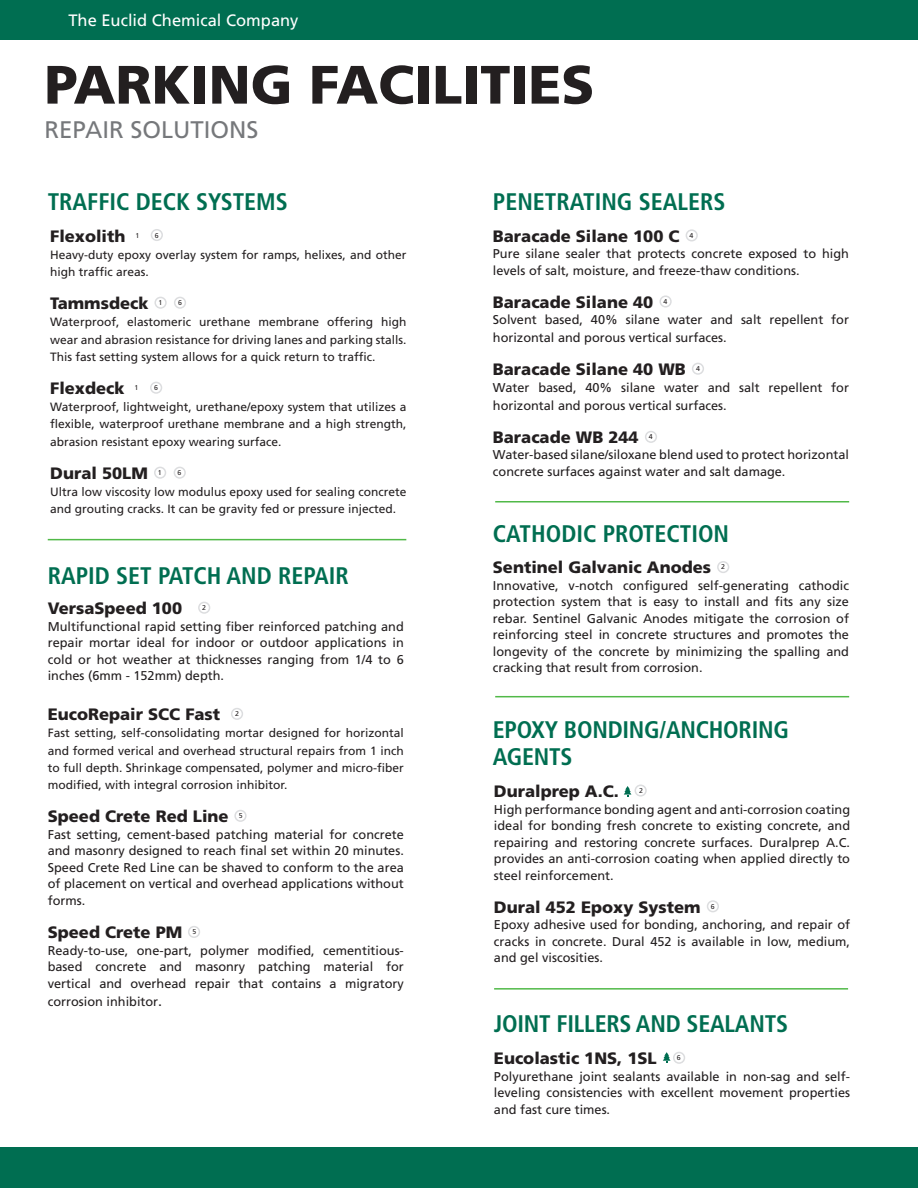
<style>
.page{position:relative;width:918px;height:1188px;background:#fff}
.page>*{position:absolute;margin:0;border:0;box-sizing:border-box;transform-origin:0 0}
.t1{font:900 54px "Frutiger LT Std";color:#231f20}
.t2{font:700 condensed 24px/27px "Frutiger LT Std";color:#006e51}
.t3{font:24px "Frutiger LT Std";color:#76787b}
.t4{font:900 16.5px "Frutiger LT Std";color:#231f20}
.t5{font:16.5px "Frutiger LT Std";color:#fff}
.t6{font:12.75px/16.5px "Frutiger LT Std";color:#231f20;text-align:justify}
.t7{font:12px/17.2px "Frutiger LT Std";color:#231f20;text-align:justify}
.t8{font:7.05px "Frutiger LT Std";color:#231f20}
.s1{font-size:14.25px}
</style>
<div class="page">
<div style="left:0;top:1147px;width:918px;height:41px;background:#006e51"></div>
<div style="left:0;top:0;width:918px;height:40px;background:#006e51"></div>
<div style="left:151px;top:229px;width:12px;height:12px;border:2px solid #dcdddf;border-radius:50%"></div>
<div style="left:154px;top:297px;width:13px;height:12px;border:2px solid #dcdddf;border-radius:50%"></div>
<div style="left:174px;top:297px;width:12px;height:12px;border:2px solid #dcdddf;border-radius:50%"></div>
<div style="left:150px;top:382px;width:12px;height:12px;border:2px solid #dcdddf;border-radius:50%"></div>
<div style="left:154px;top:467px;width:12px;height:12px;border:2px solid #dcdddf;border-radius:50%"></div>
<div style="left:174px;top:467px;width:12px;height:12px;border:2px solid #dcdddf;border-radius:50%"></div>
<hr style="left:48px;top:539px;width:358px;height:1px;background:#51b948">
<div style="left:198px;top:602px;width:12px;height:12px;border:2px solid #dcdddf;border-radius:50%"></div>
<div style="left:686px;top:229px;width:12px;height:12px;border:2px solid #dcdddf;border-radius:50%"></div>
<div style="left:659px;top:295px;width:13px;height:13px;border:2px solid #dcdddf;border-radius:50%"></div>
<div style="left:645px;top:431px;width:12px;height:12px;border:2px solid #dcdddf;border-radius:50%"></div>
<div style="left:717px;top:561px;width:12px;height:12px;border:2px solid #dcdddf;border-radius:50%"></div>
<div style="left:635px;top:785px;width:12px;height:12px;border:2px solid #dcdddf;border-radius:50%"></div>
<svg style="left:624px;top:786px;width:7px;height:10px"></svg>
<div style="left:707px;top:900px;width:12px;height:12px;border:2px solid #dcdddf;border-radius:50%"></div>
<div style="left:673px;top:1052px;width:12px;height:12px;border:2px solid #dcdddf;border-radius:50%"></div>
<svg style="left:663px;top:1052px;width:8px;height:10px"></svg>
<hr style="left:494px;top:988px;width:354px;height:2px;background:#51b948">
<hr style="left:495px;top:696px;width:354px;height:1px;background:#51b948">
<hr style="left:495px;top:501px;width:354px;height:2px;background:#51b948">
<div style="left:692px;top:363px;width:12px;height:12px;border:2px solid #dcdddf;border-radius:50%"></div>
<div style="left:231px;top:708px;width:12px;height:12px;border:2px solid #dcdddf;border-radius:50%"></div>
<div style="left:234px;top:810px;width:13px;height:12px;border:2px solid #dcdddf;border-radius:50%"></div>
<div style="left:188px;top:926px;width:12px;height:12px;border:2px solid #dcdddf;border-radius:50%"></div>
<p class="t5" style="left:68px;top:10px;width:232px">The Euclid Chemical Company</p>
<p class="t5" style="left:66px;top:11px;width:232px">The Euclid Chemical Company</p>
<p class="t1" style="left:45px;top:52px;width:551px">PARKING FACILITIES</p>
<p class="t3" style="left:45px;top:116px;width:215px">REPAIR SOLUTIONS</p>
<p class="t2" style="left:48px;top:189px;width:242px">TRAFFIC DECK SYSTEMS</p>
<p class="t4" style="left:50px;top:226px;width:77px">Flexolith</p>
<p class="t8" style="left:136px;top:231px;width:5px">1</p>
<p class="t8" style="left:155px;top:231px;width:5px">6</p>
<p class="t7" style="left:50px;top:246px;width:358px">Heavy-duty epoxy overlay system for ramps, helixes, and other high traffic areas.</p>
<p class="t4" style="left:50px;top:293px;width:100px">Tammsdeck</p>
<p class="t8" style="left:159px;top:299px;width:5px">1</p>
<p class="t8" style="left:178px;top:299px;width:5px">6</p>
<p class="t7" style="left:50px;top:314px;width:358px">Waterproof, elastomeric urethane membrane offering high wear and abrasion resistance for driving lanes and parking stalls.<br>This fast setting system allows for a quick return to traffic.</p>
<p class="t4" style="left:50px;top:378px;width:76px">Flexdeck</p>
<p class="t8" style="left:135px;top:383px;width:5px">1</p>
<p class="t8" style="left:154px;top:383px;width:5px">6</p>
<p class="t7" style="left:50px;top:398px;width:358px">Waterproof, lightweight, urethane/epoxy system that utilizes a flexible, waterproof urethane membrane and a high strength, abrasion resistant epoxy wearing surface.</p>
<p class="t4" style="left:50px;top:463px;width:99px">Dural 50LM</p>
<p class="t8" style="left:158px;top:468px;width:5px">1</p>
<p class="t8" style="left:177px;top:468px;width:5px">6</p>
<p class="t7" style="left:50px;top:483px;width:358px">Ultra low viscosity low modulus epoxy used for sealing concrete and grouting cracks. It can be gravity fed or pressure injected.</p>
<p class="t2" style="left:48px;top:562px;width:303px">RAPID SET PATCH AND REPAIR</p>
<p class="t4" style="left:48px;top:599px;width:136px">VersaSpeed 100</p>
<p class="t8" style="left:202px;top:604px;width:5px">2</p>
<p class="t6" style="left:48px;top:618px;width:358px">Multifunctional rapid setting fiber reinforced patching and repair mortar ideal for indoor or outdoor applications in cold or hot weather at thicknesses ranging from 1/4 to 6 inches (6mm - 152mm) depth.</p>
<p class="t4" style="left:48px;top:704px;width:174px">EucoRepair SCC Fast</p>
<p class="t8" style="left:235px;top:709px;width:5px">2</p>
<p class="t7" style="left:48px;top:725px;width:358px">Fast setting, self-consolidating mortar designed for horizontal and formed verical and overhead structural repairs from 1 inch to full depth. Shrinkage compensated, polymer and micro-fiber modified, with integral corrosion inhibitor.</p>
<p class="t4" style="left:48px;top:806px;width:182px">Speed Crete Red Line</p>
<p class="t8" style="left:239px;top:811px;width:5px">5</p>
<p class="t6" style="left:48px;top:826px;width:358px">Fast setting, cement-based patching material for concrete and masonry designed to reach final set within 20 minutes.<br>Speed Crete Red Line can be shaved to conform to the area of placement on vertical and overhead applications without forms.</p>
<p class="t4" style="left:48px;top:923px;width:136px">Speed Crete PM</p>
<p class="t8" style="left:192px;top:928px;width:5px">5</p>
<p class="t6" style="left:48px;top:942px;width:358px">Ready-to-use, one-part, polymer modified, cementitious&shy;based concrete and masonry patching material for vertical and overhead repair that contains a migratory</p>
<p class="t6" style="left:48px;top:993px;width:116px">corrosion inhibitor<span class="s1">.</span></p>
<p class="t2" style="left:493px;top:189px;width:234px">PENETRATING SEALERS</p>
<p class="t4" style="left:493px;top:226px;width:188px">Baracade Silane 100 C</p>
<p class="t8" style="left:690px;top:231px;width:5px">4</p>
<p class="t6" style="left:493px;top:246px;width:358px">Pure silane sealer that protects concrete exposed to high levels of salt, moisture, and freeze-thaw conditions.</p>
<p class="t4" style="left:493px;top:292px;width:162px">Baracade Silane 40</p>
<p class="t8" style="left:663px;top:297px;width:5px">4</p>
<p class="t6" style="left:493px;top:311px;width:358px;line-height:18px">Solvent based, 40% silane water and salt repellent for horizontal and porous vertical surfaces.</p>
<p class="t4" style="left:493px;top:360px;width:195px">Baracade Silane 40 WB</p>
<p class="t8" style="left:696px;top:365px;width:5px">4</p>
<p class="t6" style="left:493px;top:378px;width:358px;line-height:18px">Water based, 40% silane water and salt repellent for horizontal and porous vertical surfaces.</p>
<p class="t4" style="left:493px;top:427px;width:147px">Baracade WB 244</p>
<p class="t8" style="left:649px;top:432px;width:5px">4</p>
<p class="t6" style="left:493px;top:447px;width:358px">Water-based silane/siloxane blend used to protect horizontal concrete surfaces against water and salt damage.</p>
<p class="t2" style="left:493px;top:520px;width:238px">CATHODIC PROTECTION</p>
<p class="t4" style="left:493px;top:558px;width:220px">Sentinel Galvanic Anodes</p>
<p class="t8" style="left:721px;top:563px;width:5px">2</p>
<p class="t6" style="left:493px;top:577px;width:358px">Innovative, v-notch configured self-generating cathodic protection system that is easy to install and fits any size rebar. Sentinel Galvanic Anodes mitigate the corrosion of reinforcing steel in concrete structures and promotes the longevity of the concrete by minimizing the spalling and cracking that result from corrosion.</p>
<p class="t2" style="left:493px;top:716px;width:298px">EPOXY BONDING/ANCHORING<br>AGENTS</p>
<p class="t4" style="left:494px;top:781px;width:126px">Duralprep A.C.</p>
<p class="t8" style="left:639px;top:786px;width:5px">2</p>
<p class="t6" style="left:494px;top:801px;width:358px">High performance bonding agent and anti-corrosion coating ideal for bonding fresh concrete to existing concrete, and repairing and restoring concrete surfaces. Duralprep A.C. provides an anti-corrosion coating when applied directly to steel reinforcement.</p>
<p class="t4" style="left:494px;top:897px;width:208px">Dural 452 Epoxy System</p>
<p class="t8" style="left:711px;top:902px;width:5px">6</p>
<p class="t6" style="left:494px;top:916px;width:358px">Epoxy adhesive used for bonding, anchoring, and repair of cracks in concrete. Dural 452 is available in low, medium, and gel viscosities.</p>
<p class="t2" style="left:494px;top:1010px;width:296px">JOINT FILLERS AND SEALANTS</p>
<p class="t4" style="left:494px;top:1049px;width:164px">Eucolastic 1NS, 1SL</p>
<p class="t8" style="left:677px;top:1054px;width:5px">6</p>
<p class="t6" style="left:494px;top:1068px;width:358px">Polyurethane joint sealants available in non-sag and self&shy;leveling consistencies with excellent movement properties and fast cure times.</p>
</div>
